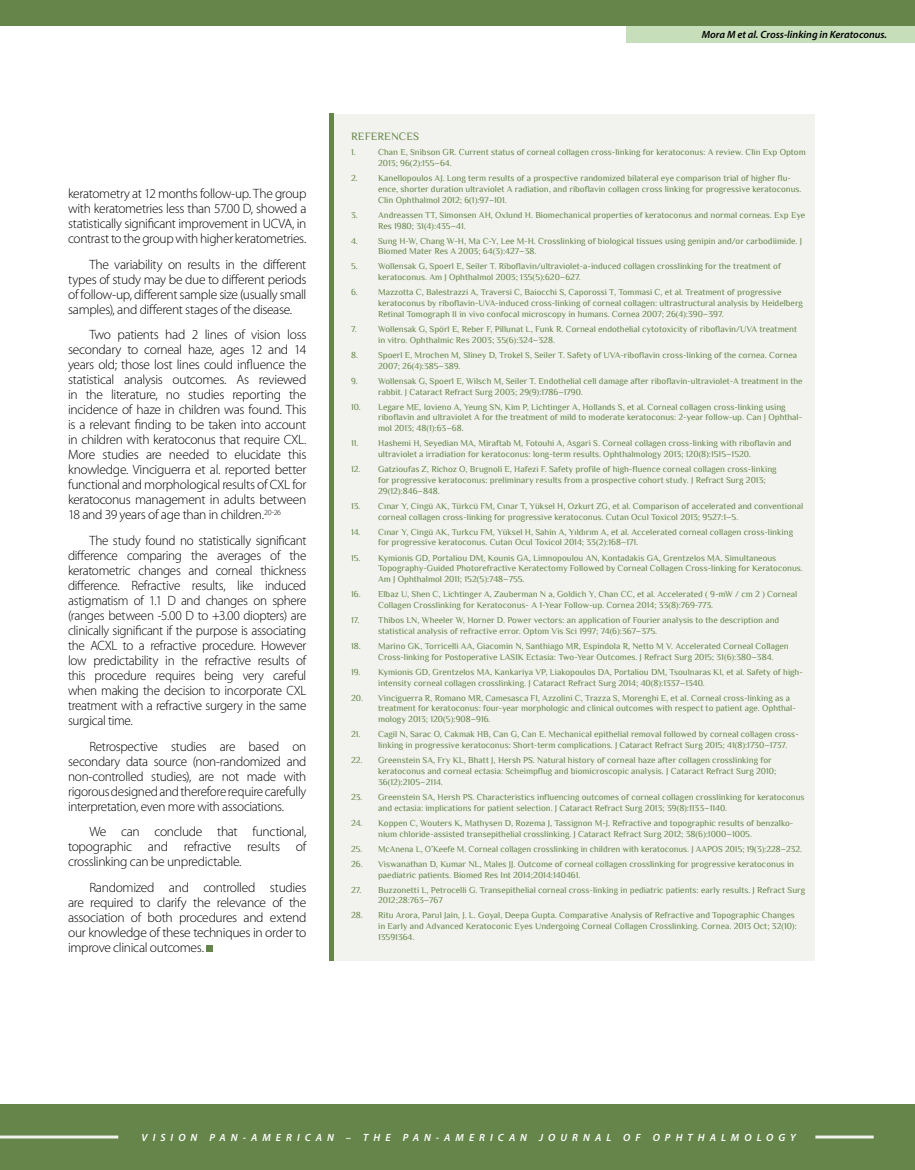
<style>
.page{position:relative;width:915px;height:1170px;background:#fff}
.page>*{position:absolute;margin:0;border:0;box-sizing:border-box;transform-origin:0 0}
.t1{font:300 13.5px/15px "Myriad Pro";letter-spacing:-.025em;color:#000;text-align:justify}
.t2{font:11.25px "Philosopher";letter-spacing:.01em;color:#65854a}
.t3{font:italic 600 10.5px "Myriad Pro";letter-spacing:.48em;color:#fff}
.t4{font:italic 600 10.5px "Myriad Pro";color:#000}
.t5{font:9px/10.8px "Philosopher";color:#65854a}
</style>
<div class="page">
<div style="left:0;top:0;width:914px;height:1169px;background:#65854a"></div>
<hr style="left:0;top:1135px;width:118px;height:3px;background:#f2f3ee">
<div style="left:0;top:26px;width:914px;height:1077px;background:#fff"></div>
<div style="left:626px;top:26px;width:288px;height:16px;background:#c7debb"></div>
<hr style="left:815px;top:1135px;width:58px;height:3px;background:#f2f3ee">
<div style="left:206px;top:945px;width:7px;height:7px;background:#65854a"></div>
<div style="left:329px;top:114px;width:485px;height:846px;background:#f2f3ee"></div>
<hr style="left:329px;top:114px;width:4px;height:846px;background:#65854a">
<h1 class="t1" style="left:68px;top:186px;width:240px">keratometry at 12 months follow-up. The group with keratometries less than 57.00 D, showed a statistically significant improvement in UCVA, in contrast to the group with higher keratometries.</h1>
<h1 class="t1" style="left:68px;top:256px;width:240px;text-indent:21px">The variability on results in the different types of study may be due to different periods of follow-up, different sample size (usually small samples), and different stages of the disease.</h1>
<p class="t1" style="left:68px;top:327px;width:240px;text-indent:21px">Two patients had 2 lines of vision loss secondary to corneal haze, ages 12 and 14 years old; those lost lines could influence the statistical analysis outcomes. As reviewed in the literature, no studies reporting the incidence of haze in children was found. This is a relevant finding to be taken into account in children with keratoconus that require CXL.<br>More studies are needed to elucidate this knowledge. Vinciguerra et al. reported better functional and morphological results of CXL for keratoconus management in adults between 18 and 39 years of age than in children.<sup>20-26</sup></p>
<p class="t1" style="left:68px;top:533px;width:240px;text-indent:21px">The study found no statistically significant difference comparing the averages of the keratometric changes and corneal thickness difference. Refractive results, like induced astigmatism of 1.1 D and changes on sphere (ranges between -5.00 D to +3.00 diopters) are clinically significant if the purpose is associating the ACXL to a refractive procedure. However low predictability in the refractive results of this procedure requires being very careful when making the decision to incorporate CXL treatment with a refractive surgery in the same surgical time.</p>
<h1 class="t1" style="left:68px;top:738px;width:240px;text-indent:21px">Retrospective studies are based on secondary data source (non-randomized and non-controlled studies), are not made with rigorous designed and therefore require carefully interpretation, even more with associations.</h1>
<h1 class="t1" style="left:68px;top:824px;width:240px;text-indent:21px">We can conclude that functional, topographic and refractive results of crosslinking can be unpredictable.</h1>
<h1 class="t1" style="left:68px;top:879px;width:240px;text-indent:21px">Randomized and controlled studies are required to clarify the relevance of the association of both procedures and extend our knowledge of these techniques in order to improve clinical outcomes.</h1>
<p class="t4" style="left:701px;top:28px;width:187px">Mora M et al. Cross-linking in Keratoconus.</p>
<p class="t2" style="left:351px;top:130px;width:70px">REFERENCES</p>
<p class="t5" style="left:351px;top:147px;width:6px">1.</p>
<p class="t5" style="left:378px;top:147px;width:429px">Chan E, Snibson GR. Current status of corneal collagen cross-linking for keratoconus: A review. Clin Exp Optom<br>2013; 96(2):155–64.</p>
<p class="t5" style="left:378px;top:173px;width:425px;text-indent:-27px">2. Kanellopoulos AJ. Long term results of a prospective randomized bilateral eye comparison trial of higher flu&shy;ence, shorter duration ultraviolet A radiation, and riboflavin collagen cross linking for progressive keratoconus.<br>Clin Ophthalmol 2012; 6(1):97–101.</p>
<p class="t5" style="left:378px;top:209px;width:428px;text-indent:-27px">3. Andreassen TT, Simonsen AH, Oxlund H. Biomechanical properties of keratoconus and normal corneas. Exp Eye<br>Res 1980; 31(4):435–41.</p>
<p class="t5" style="left:378px;top:235px;width:425px;text-indent:-27px">4. Sung H-W, Chang W-H, Ma C-Y, Lee M-H. Crosslinking of biological tissues using genipin and/or carbodiimide. J<br>Biomed Mater Res A 2003; 64(3):427–38.</p>
<p class="t5" style="left:378px;top:261px;width:404px;text-indent:-27px">5. Wollensak G, Spoerl E, Seiler T. Riboflavin/ultraviolet-a-induced collagen crosslinking for the treatment of keratoconus. Am J Ophthalmol 2003; 135(5):620–627.</p>
<p class="t5" style="left:378px;top:287px;width:426px;text-indent:-27px">6. Mazzotta C, Balestrazzi A, Traversi C, Baiocchi S, Caporossi T, Tommasi C, et al. Treatment of progressive keratoconus by riboflavin-UVA-induced cross-linking of corneal collagen: ultrastructural analysis by Heidelberg<br>Retinal Tomograph II in vivo confocal microscopy in humans. Cornea 2007; 26(4):390–397.</p>
<p class="t5" style="left:378px;top:324px;width:420px;text-indent:-27px">7. Wollensak G, Spörl E, Reber F, Pillunat L, Funk R. Corneal endothelial cytotoxicity of riboflavin/UVA treatment in vitro. Ophthalmic Res 2003; 35(6):324–328.</p>
<p class="t5" style="left:378px;top:349px;width:420px;text-indent:-27px">8. Spoerl E, Mrochen M, Sliney D, Trokel S, Seiler T. Safety of UVA-riboflavin cross-linking of the cornea. Cornea<br>2007; 26(4):385–389.</p>
<p class="t5" style="left:378px;top:375px;width:426px;text-indent:-27px">9. Wollensak G, Spoerl E, Wilsch M, Seiler T. Endothelial cell damage after riboflavin-ultraviolet-A treatment in the rabbit. J Cataract Refract Surg 2003; 29(9):1786–1790.</p>
<p class="t5" style="left:378px;top:401px;width:425px;text-indent:-27px">10. Legare ME, Iovieno A, Yeung SN, Kim P, Lichtinger A, Hollands S, et al. Corneal collagen cross-linking using riboflavin and ultraviolet A for the treatment of mild to moderate keratoconus: 2-year follow-up. Can J Ophthal&shy;mol 2013; 48(1):63–68.</p>
<p class="t5" style="left:378px;top:438px;width:415px;text-indent:-27px">11. Hashemi H, Seyedian MA, Miraftab M, Fotouhi A, Asgari S. Corneal collagen cross-linking with riboflavin and ultraviolet a irradiation for keratoconus: long-term results. Ophthalmology 2013; 120(8):1515–1520.</p>
<p class="t5" style="left:378px;top:464px;width:400px;text-indent:-27px">12. Gatzioufas Z, Richoz O, Brugnoli E, Hafezi F. Safety profile of high-fluence corneal collagen cross-linking for progressive keratoconus: preliminary results from a prospective cohort study. J Refract Surg 2013;<br>29(12):846–848.</p>
<p class="t5" style="left:378px;top:500px;width:426px;text-indent:-27px">13. Cınar Y, Cingü AK, Türkcü FM, Cınar T, Yüksel H, Ozkurt ZG, et al. Comparison of accelerated and conventional corneal collagen cross-linking for progressive keratoconus. Cutan Ocul Toxicol 2013; 9527:1–5.</p>
<p class="t5" style="left:378px;top:526px;width:416px;text-indent:-27px">14. Cınar Y, Cingü AK, Turkcu FM, Yüksel H, Sahin A, Yıldırım A, et al. Accelerated corneal collagen cross-linking for progressive keratoconus. Cutan Ocul Toxicol 2014; 33(2):168–171.</p>
<p class="t5" style="left:378px;top:552px;width:426px;text-indent:-27px">15. Kymionis GD, Portaliou DM, Kounis GA, Limnopoulou AN, Kontadakis GA, Grentzelos MA. Simultaneous<br>Topography-Guided Photorefractive Keratectomy Followed by Corneal Collagen Cross-linking for Keratoconus.<br>Am J Ophthalmol 2011; 152(5):748–755.</p>
<p class="t5" style="left:378px;top:589px;width:420px;text-indent:-27px">16. Elbaz U, Shen C, Lichtinger A, Zauberman N a, Goldich Y, Chan CC, et al. Accelerated ( 9-mW / cm 2 ) Corneal<br>Collagen Crosslinking for Keratoconus- A 1-Year Follow-up. Cornea 2014; 33(8):769-773.</p>
<p class="t5" style="left:378px;top:614px;width:402px;text-indent:-27px">17. Thibos LN, Wheeler W, Horner D. Power vectors: an application of Fourier analysis to the description and statistical analysis of refractive error. Optom Vis Sci 1997; 74(6):367–375.</p>
<p class="t5" style="left:378px;top:640px;width:412px;text-indent:-27px">18. Marino GK, Torricelli AA, Giacomin N, Santhiago MR, Espindola R, Netto M V. Accelerated Corneal Collagen<br>Cross-linking for Postoperative LASIK Ectasia: Two-Year Outcomes. J Refract Surg 2015; 31(6):380–384.</p>
<p class="t5" style="left:378px;top:666px;width:426px;text-indent:-27px">19. Kymionis GD, Grentzelos MA, Kankariya VP, Liakopoulos DA, Portaliou DM, Tsoulnaras KI, et al. Safety of high&shy;intensity corneal collagen crosslinking. J Cataract Refract Surg 2014; 40(8):1337–1340.</p>
<p class="t5" style="left:378px;top:692px;width:419px;text-indent:-27px">20. Vinciguerra R, Romano MR, Camesasca FI, Azzolini C, Trazza S, Morenghi E, et al. Corneal cross-linking as a treatment for keratoconus: four-year morphologic and clinical outcomes with respect to patient age. Ophthal&shy;mology 2013; 120(5):908–916.</p>
<p class="t5" style="left:378px;top:729px;width:422px;text-indent:-27px">21. Cagil N, Sarac O, Cakmak HB, Can G, Can E. Mechanical epithelial removal followed by corneal collagen cross&shy;linking in progressive keratoconus: Short-term complications. J Cataract Refract Surg 2015; 41(8):1730–1737.</p>
<p class="t5" style="left:378px;top:754px;width:400px;text-indent:-27px">22. Greenstein SA, Fry KL, Bhatt J, Hersh PS. Natural history of corneal haze after collagen crosslinking for keratoconus and corneal ectasia: Scheimpflug and biomicroscopic analysis. J Cataract Refract Surg 2010;<br>36(12):2105–2114.</p>
<p class="t5" style="left:378px;top:791px;width:428px;text-indent:-27px">23. Greenstein SA, Hersh PS. Characteristics influencing outcomes of corneal collagen crosslinking for keratoconus and ectasia: implications for patient selection. J Cataract Refract Surg 2013; 39(8):1133–1140.</p>
<p class="t5" style="left:378px;top:817px;width:416px;text-indent:-27px">24. Koppen C, Wouters K, Mathysen D, Rozema J, Tassignon M-J. Refractive and topographic results of benzalko&shy;nium chloride-assisted transepithelial crosslinking. J Cataract Refract Surg 2012; 38(6):1000–1005.</p>
<p class="t5" style="left:351px;top:843px;width:452px">25. McAnena L, O’Keefe M. Corneal collagen crosslinking in children with keratoconus. J AAPOS 2015; 19(3):228–232.</p>
<p class="t5" style="left:378px;top:858px;width:417px;text-indent:-27px">26. Viswanathan D, Kumar NL, Males JJ. Outcome of corneal collagen crosslinking for progressive keratoconus in paediatric patients. Biomed Res Int 2014;2014:140461.</p>
<p class="t5" style="left:378px;top:884px;width:428px;text-indent:-27px">27. Buzzonetti L, Petrocelli G. Transepithelial corneal cross-linking in pediatric patients: early results. J Refract Surg<br>2012;28:763–767</p>
<p class="t5" style="left:378px;top:910px;width:420px;text-indent:-27px">28. Ritu Arora, Parul Jain, J. L. Goyal, Deepa Gupta. Comparative Analysis of Refractive and Topographic Changes in Early and Advanced Keratoconic Eyes Undergoing Corneal Collagen Crosslinking. Cornea. 2013 Oct; 32(10):<br>13591364.</p>
<p class="t3" style="left:141px;top:1130px;width:655px">VISION PAN-AMERICAN – THE PAN-AMERICAN JOURNAL OF OPHTHALMOLOGY</p>
</div>
